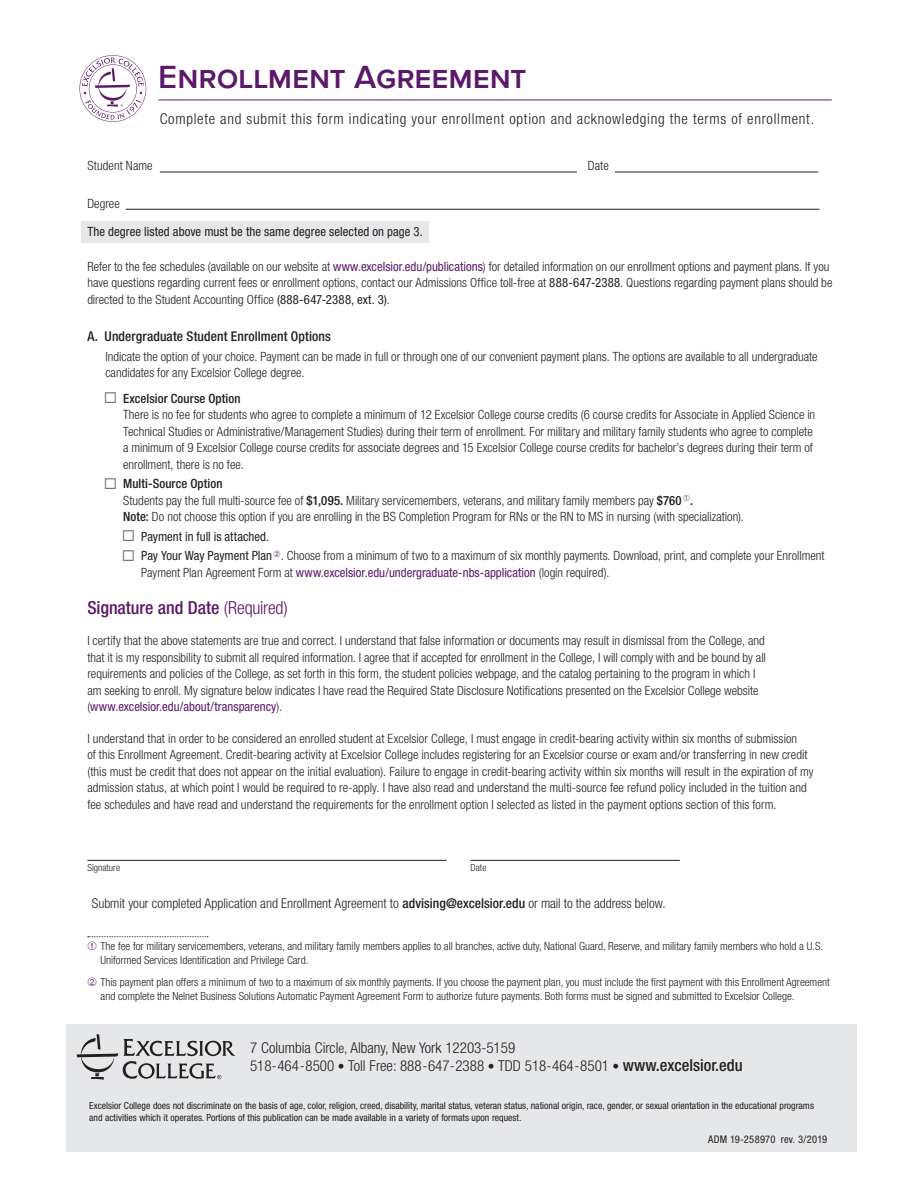
<style>
.page{position:relative;width:918px;height:1188px;background:#fff}
.page>*{position:absolute;margin:0;border:0;box-sizing:border-box;transform-origin:0 0}
.t1{font:600 33px "Proxima Nova";letter-spacing:-.005em;color:#5c186a}
.Level_2{font:500 condensed 18px "Helvetica Neue LT Std";color:#5c186a}
.t2{font:300 condensed 15px/18px "Helvetica Neue LT Std";color:#231f20}
.t3{font:300 condensed 15px "Helvetica Neue LT Std";letter-spacing:.05em;color:#231f20}
.Level_2-2{font:300 condensed 13.5px "Helvetica Neue LT Std";color:#231f20}
.Level_2-3{font:500 condensed 13.5px "Helvetica Neue LT Std";letter-spacing:.01em;color:#231f20}
.Level_2-4{font:300 condensed 12.75px/16.5px "Helvetica Neue LT Std";letter-spacing:.005em;color:#231f20}
.Level_1{font:condensed 12.75px "Helvetica Neue LT Std";letter-spacing:.005em;color:#231f20}
.Level_2-5{font:condensed 12.75px "Helvetica Neue LT Std";color:#231f20}
.Level_1-2{font:300 condensed 12.75px "Helvetica Neue LT Std";letter-spacing:.005em;color:#231f20}
.Level_2-6{font:300 condensed 11.25px/13.5px "Helvetica Neue LT Std";color:#231f20}
.Concentration_Area_o{font:condensed 10.5px "Helvetica Neue LT Std";letter-spacing:.02em;color:#231f20}
.t4{font:condensed 9.75px/12px "Helvetica Neue LT Std";color:#231f20}
.Rule_above_text{font:300 condensed 9.75px "Helvetica Neue LT Std";color:#231f20}
.s1{font-weight:400;color:#5c186a}
.s2{font-weight:400}
.s3{color:#76787b}
.s4{font-weight:500}
.s5{font-weight:300}
.s6{color:#5c186a}
.s7{font-size:13.5px}
.s8{font-weight:500;font-size:16.5px}
</style>
<div class="page">
<hr style="left:160px;top:172px;width:417px;height:1px;background:#231f20">
<hr style="left:615px;top:172px;width:203px;height:1px;background:#231f20">
<hr style="left:126px;top:209px;width:693px;height:1px;background:#231f20">
<div style="left:81px;top:221px;width:348px;height:21px;background:#e6e7e9"></div>
<svg style="left:88px;top:936px;width:120px;height:1px"></svg>
<hr style="left:158px;top:100px;width:674px;height:1px;background:#5c186a">
<svg style="left:80px;top:55px;width:66px;height:67px"></svg>
<hr style="left:87px;top:860px;width:360px;height:1px;background:#231f20">
<hr style="left:471px;top:860px;width:209px;height:1px;background:#231f20">
<div style="left:67px;top:1024px;width:790px;height:128px;background:#e6e7e9"></div>
<svg style="left:76px;top:1034px;width:159px;height:46px"></svg>
<p class="t1" style="left:158px;top:52px;width:370px">Enrollment Agreement</p>
<p class="t3" style="left:160px;top:110px;width:656px">Complete and submit this form indicating your enrollment option and acknowledging the terms of enrollment.</p>
<p class="Level_1-2" style="left:87px;top:159px;width:67px">Student Name</p>
<p class="Level_1-2" style="left:588px;top:159px;width:23px">Date</p>
<p class="Level_2-4" style="left:87px;top:195px;width:34px">Degree</p>
<p class="Level_1" style="left:87px;top:225px;width:337px">The degree listed above must be the same degree selected on page 3.</p>
<p class="Level_2-4" style="left:87px;top:258px;width:747px">Refer to the fee schedules (available on our website at <span class="s1">www.excelsior.edu/publications</span>) for detailed information on our enrollment options and payment plans. If you have questions regarding current fees or enrollment options, contact our Admissions Office toll-free at <span class="s2">888-647-2388</span>. Questions regarding payment plans should be directed to the Student Accounting Office <span class="s2">(888-647-2388, ext. 3)</span>.</p>
<p class="Level_2-3" style="left:87px;top:329px;width:245px">A. Undergraduate Student Enrollment Options</p>
<p class="Level_2-4" style="left:105px;top:348px;width:714px">Indicate the option of your choice. Payment can be made in full or through one of our convenient payment plans. The options are available to all undergraduate candidates for any Excelsior College degree.</p>
<p class="Level_2-4" style="left:123px;top:390px;width:694px;text-indent:-19px"><span class="s3">◻</span> <span class="s4">Excelsior Course Option<br></span>There is no fee for students who agree to complete a minimum of 12 Excelsior College course credits (6 course credits for Associate in Applied Science in Technical Studies or Administrative/Management Studies) during their term of enrollment. For military and military family students who agree to complete a minimum of 9 Excelsior College course credits for associate degrees and 15 Excelsior College course credits for bachelor’s degrees during their term of enrollment, there is no fee.</p>
<p class="Level_2-4" style="left:123px;top:476px;width:622px;text-indent:-19px"><span class="s3">◻</span> <span class="s4">Multi-Source Option<br></span>Students pay the full multi-source fee of <span class="s4">$1,095.</span> Military servicemembers, veterans, and military family members pay <span class="s4">$760</span> <sup>➀</sup><span class="s4">.<br>Note:</span> Do not choose this option if you are enrolling in the BS Completion Program for RNs or the RN to MS in nursing (with specialization).</p>
<p class="Level_2-5" style="left:122px;top:529px;width:149px"><span class="s3">◻</span> Payment in full is attached.</p>
<p class="Level_2-4" style="left:141px;top:548px;width:685px;text-indent:-19px"><span class="s3">◻</span> <span class="s2">Pay Your Way Payment Plan</span> <sup>➁</sup>. Choose from a minimum of two to a maximum of six monthly payments. Download, print, and complete your Enrollment<br>Payment Plan Agreement Form at <span class="s1">www.excelsior.edu/undergraduate-nbs-application</span> (login required). <sup>1</sup></p>
<p class="Level_2" style="left:87px;top:597px;width:202px">Signature and Date <span class="s5">(Required)</span></p>
<p class="Level_2-4" style="left:87px;top:633px;width:680px">I certify that the above statements are true and correct. I understand that false information or documents may result in dismissal from the College, and that it is my responsibility to submit all required information. I agree that if accepted for enrollment in the College, I will comply with and be bound by all requirements and policies of the College, as set forth in this form, the student policies webpage, and the catalog pertaining to the program in which I am seeking to enroll. My signature below indicates I have read the Required State Disclosure Notifications presented on the Excelsior College website (<span class="s1">www.excelsior.edu/about/transparency</span>).</p>
<p class="Level_2-4" style="left:87px;top:730px;width:728px">I understand that in order to be considered an enrolled student at Excelsior College, I must engage in credit-bearing activity within six months of submission<br>of this Enrollment Agreement. Credit-bearing activity at Excelsior College includes registering for an Excelsior course or exam and/or transferring in new credit (this must be credit that does not appear on the initial evaluation). Failure to engage in credit-bearing activity within six months will result in the expiration of my admission status, at which point I would be required to re-apply. I have also read and understand the multi-source fee refund policy included in the tuition and fee schedules and have read and understand the requirements for the enrollment option I selected as listed in the payment options section of this form.</p>
<p class="Rule_above_text" style="left:87px;top:862px;width:34px">Signature</p>
<p class="Rule_above_text" style="left:471px;top:862px;width:17px">Date</p>
<p class="Level_2-2" style="left:92px;top:896px;width:575px">Submit your completed Application and Enrollment Agreement to <span class="s4">advising@excelsior.edu</span> or mail to the address below.</p>
<p class="Level_2-6" style="left:101px;top:939px;width:724px;text-indent:-13px"><span class="s6">➀</span> The fee for military servicemembers, veterans, and military family members applies to all branches, active duty, National Guard, Reserve, and military family members who hold a U.S.<br>Uniformed Services Identification and Privilege Card.</p>
<p class="Level_2-6" style="left:101px;top:975px;width:731px;text-indent:-13px"><span class="s6">➁</span> This payment plan offers a minimum of two to a maximum of six monthly payments. If you choose the payment plan, you must include the first payment with this Enrollment Agreement and complete the Nelnet Business Solutions Automatic Payment Agreement Form to authorize future payments. Both forms must be signed and submitted to Excelsior College.</p>
<p class="t2" style="left:250px;top:1039px;width:494px">7 Columbia Circl<span class="s7">e,</span> Albany, New York 12203-5159<br>518-464-8500 <span class="s7">•</span> Toll Free: 888-647-2388 <span class="s7">•</span> TDD 518-464-8501 <span class="s7">•</span> <span class="s8">www.excelsior.edu</span></p>
<p class="t4" style="left:89px;top:1099px;width:726px">Excelsior College does not discriminate on the basis of age, color, religion, creed, disability, marital status, veteran status, national origin, race, gender, or sexual orientation in the educational programs and activities which it operates. Portions of this publication can be made available in a variety of formats upon request.</p>
<p class="Concentration_Area_o" style="left:708px;top:1133px;width:121px">ADM 19-258970 rev. 3/2019</p>
</div>
